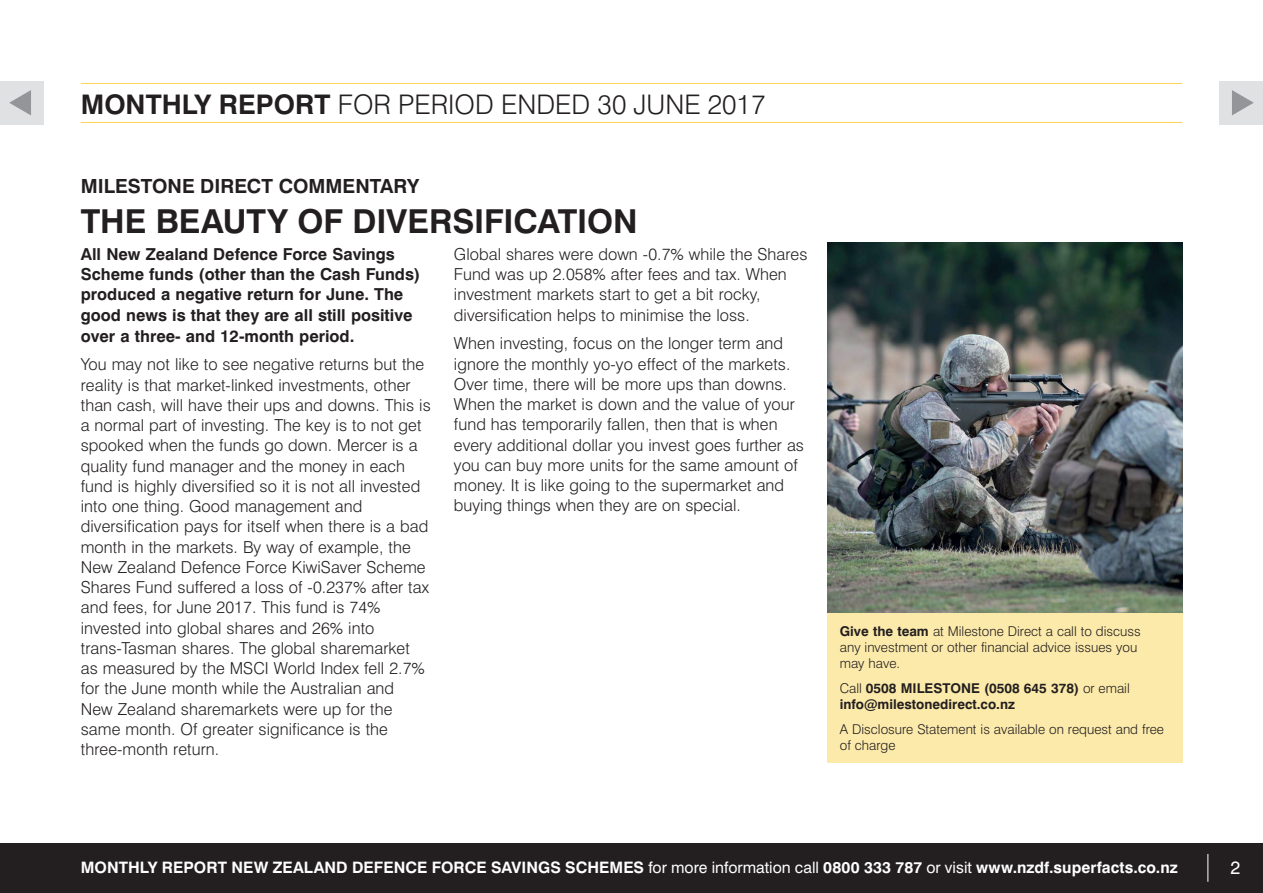
<style>
.page{position:relative;width:1263px;height:893px;background:#fff}
.page>*{position:absolute;margin:0;border:0;box-sizing:border-box;transform-origin:0 0}
.t1{font:700 33px "Swiss 721 BT";letter-spacing:-.005em;color:#231f20}
.t2{font:300 27px "Swiss 721 BT";color:#231f20}
.t3{font:700 19.5px "Swiss 721 BT";color:#231f20}
.t4{font:18px "Swiss 721 BT";color:#fff}
.t5{font:300 16.5px/20.2px "Swiss 721 BT";letter-spacing:.005em;color:#231f20}
.t6{font:700 16.5px/20.4px "Swiss 721 BT";color:#231f20}
.t7{font:700 15.75px "Swiss 721 BT";letter-spacing:.005em;color:#fff}
.t8{font:300 13.5px/16.2px "Swiss 721 BT";color:#231f20}
.t9{font:700 13.5px/16.2px "Swiss 721 BT";color:#231f20}
.s1{font-weight:700}
.s2{font-weight:300}
.s3{font-weight:400}
</style>
<div class="page">
<hr style="left:81px;top:83px;width:1101px;height:1px;background:#fdd456">
<hr style="left:81px;top:122px;width:1101px;height:1px;background:#fdd456">
<div style="left:1220px;top:81px;width:43px;height:43px;background:#e0e1e3"></div>
<svg style="left:1232px;top:90px;width:22px;height:25px"></svg>
<div style="left:0;top:81px;width:43px;height:43px;background:#e0e1e3"></div>
<svg style="left:9px;top:90px;width:22px;height:25px"></svg>
<div style="left:0;top:843px;width:1263px;height:50px;background:#231f20"></div>
<svg style="left:1207px;top:854px;width:1px;height:28px"></svg>
<div style="left:827px;top:612px;width:355px;height:151px;background:#fceaaa"></div>
<img style="left:827px;top:243px;width:355px;height:369px">
<h2 class="t2" style="left:81px;top:88px;width:686px"><span class="s1">MONTHLY REPORT</span> FOR PERIOD ENDED 30 JUNE 2017</h2>
<p class="t3" style="left:81px;top:174px;width:340px">MILESTONE DIRECT COMMENTARY</p>
<h1 class="t1" style="left:81px;top:201px;width:558px">THE BEAUTY OF DIVERSIFICATION</h1>
<p class="t6" style="left:81px;top:244px;width:341px">All New Zealand Defence Force Savings Scheme funds (other than the Cash Funds) produced a negative return for June. The good news is that they are all still positive over a three- and 12-month period.</p>
<p class="t5" style="left:81px;top:354px;width:351px">You may not like to see negative returns but the reality is that market-linked investments, other than cash, will have their ups and downs. This is a normal part of investing. The key is to not get spooked when the funds go down. Mercer is a quality fund manager and the money in each fund is highly diversified so it is not all invested into one thing. Good management and diversification pays for itself when there is a bad month in the markets. By way of example, the New Zealand Defence Force KiwiSaver Scheme Shares Fund suffered a loss of -0.237% after tax and fees, for June 2017. This fund is 74% invested into global shares and 26% into trans-Tasman shares. The global sharemarket as measured by the MSCI World Index fell 2.7% for the June month while the Australian and<br>New Zealand sharemarkets were up for the same month. Of greater significance is the three-month return.</p>
<p class="t5" style="left:454px;top:244px;width:355px">Global shares were down -0.7% while the Shares Fund was up 2.058% after fees and tax. When investment markets start to get a bit rocky, diversification helps to minimise the loss.</p>
<p class="t5" style="left:454px;top:333px;width:352px">When investing, focus on the longer term and ignore the monthly yo-yo effect of the markets.<br>Over time, there will be more ups than downs.<br>When the market is down and the value of your fund has temporarily fallen, then that is when every additional dollar you invest goes further as you can buy more units for the same amount of money. It is like going to the supermarket and buying things when they are on special.</p>
<p class="t8" style="left:840px;top:623px;width:302px"><span class="s1">Give the team</span> at Milestone Direct a call to discuss any investment or other financial advice issues you may have.</p>
<p class="t9" style="left:840px;top:680px;width:292px"><span class="s2">Call</span> 0508 MILESTONE (0508 645 378) <span class="s2">or email </span>info@milestonedirect.co.nz</p>
<p class="t8" style="left:840px;top:721px;width:326px">A Disclosure Statement is available on request and free of charge</p>
<p class="t7" style="left:81px;top:858px;width:1098px">MONTHLY REPORT NEW ZEALAND DEFENCE FORCE SAVINGS SCHEMES <span class="s3">for more information call</span> 0800 333 787 <span class="s3">or visit</span> www.nzdf.superfacts.co.nz</p>
<p class="t4" style="left:1230px;top:857px;width:11px">2</p>
</div>
